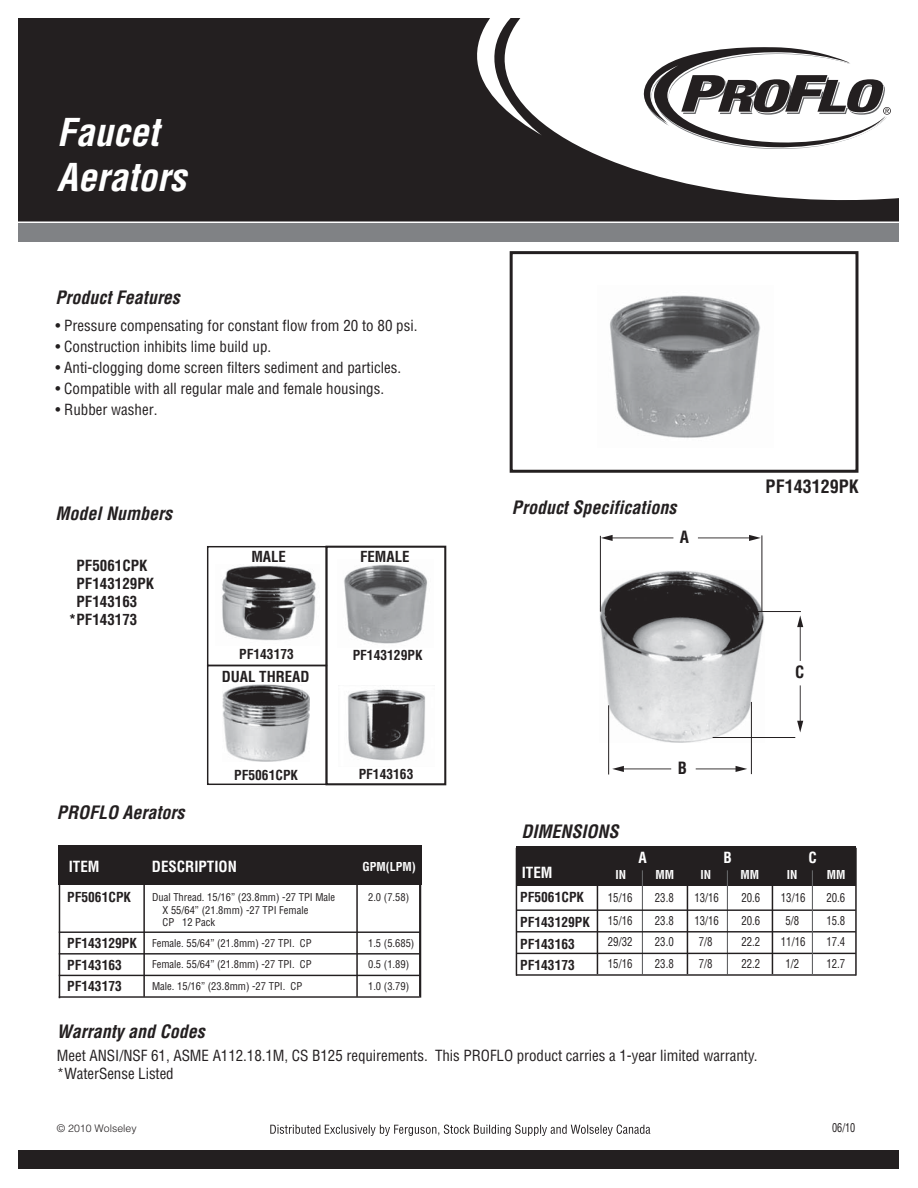
<style>
.page{position:relative;width:918px;height:1188px;background:#fff}
.page>*{position:absolute;margin:0;border:0;box-sizing:border-box;transform-origin:0 0}
.t1{font:italic 700 condensed 37.5px/45px "Helvetica";color:#fff}
.t2{font:italic 700 condensed 18px "Helvetica";color:#231f20}
.t3{font:700 condensed 18px "Helvetica";color:#231f20}
.t4{font:700 condensed 16.5px "Helvetica";color:#221e1f}
.t5{font:condensed 15px/18px "Helvetica";color:#231f20}
.t6{font:700 condensed 15px "Helvetica";color:#231f20}
.t7{font:700 condensed 15px "Helvetica";color:#fff}
.t8{font:700 condensed 14.85px "Helvetica";color:#231f20}
.t9{font:700 condensed 13.5px/24.6px "Helvetica";color:#231f20}
.t10{font:condensed 12px "Helvetica";color:#231f20;scale:.9 1}
.t11{font:700 condensed 12px "Helvetica";color:#fff}
.t12{font:condensed 12px "Helvetica";color:#231f20;scale:.85 1}
.t13{font:condensed 10.5px/12.6px "Helvetica";color:#231f20}
.t14{font:300 10.5px "Helvetica";color:#231f20}
.s1{font-weight:700;font-size:13.5px}
</style>
<div class="page">
<img style="left:221px;top:565px;width:95px;height:76px">
<img style="left:344px;top:564px;width:84px;height:80px">
<svg style="left:18px;top:18px;width:880px;height:204px;fill:#231f20"></svg>
<div style="left:18px;top:1150px;width:880px;height:18px;background:#231f20"></div>
<svg style="left:627px;top:47px;width:264px;height:103px"></svg>
<div style="left:510px;top:251px;width:348px;height:222px;border:3px solid #231f20"></div>
<div style="left:18px;top:224px;width:880px;height:18px;background:#808285"></div>
<svg style="left:270px;top:1125px;width:380px;height:11px"></svg>
<div style="left:59px;top:845px;width:363px;height:40px;background:#231f20"></div>
<hr style="left:59px;top:860px;width:1px;height:138px;background:#231f20">
<hr style="left:143px;top:860px;width:2px;height:137px;background:#231f20">
<hr style="left:356px;top:845px;width:2px;height:152px;background:#231f20">
<hr style="left:356px;top:845px;width:2px;height:40px;background:#fff">
<hr style="left:144px;top:845px;width:1px;height:40px;background:#fff">
<hr style="left:59px;top:931px;width:361px;height:2px;background:#231f20">
<hr style="left:59px;top:953px;width:361px;height:2px;background:#231f20">
<hr style="left:59px;top:975px;width:361px;height:1px;background:#231f20">
<hr style="left:59px;top:996px;width:361px;height:2px;background:#231f20">
<div style="left:517px;top:846px;width:339px;height:40px;background:#231f20"></div>
<hr style="left:420px;top:860px;width:1px;height:138px;background:#231f20">
<hr style="left:419px;top:845px;width:2px;height:151px;background:#231f20">
<hr style="left:687px;top:848px;width:1px;height:126px;background:#231f20">
<hr style="left:687px;top:848px;width:1px;height:38px;background:#fff">
<hr style="left:597px;top:848px;width:1px;height:126px;background:#231f20">
<hr style="left:597px;top:848px;width:1px;height:38px;background:#fff">
<hr style="left:642px;top:870px;width:1px;height:104px;background:#636466">
<hr style="left:772px;top:848px;width:1px;height:126px;background:#231f20">
<hr style="left:772px;top:848px;width:1px;height:38px;background:#fff">
<hr style="left:727px;top:870px;width:1px;height:104px;background:#636466">
<hr style="left:516px;top:909px;width:340px;height:2px;background:#231f20">
<hr style="left:516px;top:931px;width:340px;height:2px;background:#231f20">
<hr style="left:516px;top:953px;width:340px;height:1px;background:#231f20">
<hr style="left:516px;top:974px;width:340px;height:2px;background:#231f20">
<hr style="left:855px;top:848px;width:2px;height:128px;background:#231f20">
<hr style="left:516px;top:848px;width:1px;height:128px;background:#231f20">
<hr style="left:812px;top:870px;width:1px;height:105px;background:#636466">
<svg style="left:797px;top:615px;width:6px;height:46px"></svg>
<svg style="left:797px;top:685px;width:6px;height:47px"></svg>
<img style="left:599px;top:571px;width:165px;height:172px">
<img style="left:223px;top:684px;width:87px;height:78px">
<img style="left:348px;top:689px;width:77px;height:72px">
<img style="left:610px;top:295px;width:151px;height:143px">
<hr style="left:754px;top:611px;width:47px;height:1px;background:#231f20">
<hr style="left:713px;top:737px;width:82px;height:1px;background:#231f20">
<svg style="left:696px;top:766px;width:51px;height:6px"></svg>
<svg style="left:612px;top:766px;width:59px;height:6px"></svg>
<hr style="left:751px;top:702px;width:1px;height:72px;background:#231f20">
<hr style="left:608px;top:705px;width:1px;height:70px;background:#231f20">
<svg style="left:698px;top:535px;width:63px;height:6px"></svg>
<svg style="left:601px;top:535px;width:72px;height:6px"></svg>
<hr style="left:762px;top:535px;width:1px;height:76px;background:#231f20">
<hr style="left:600px;top:536px;width:1px;height:76px;background:#231f20">
<div style="left:207px;top:546px;width:120px;height:120px;border:1px solid #231f20"></div>
<div style="left:325px;top:546px;width:121px;height:239px;border:2px solid #231f20"></div>
<div style="left:207px;top:665px;width:120px;height:120px;border:1px solid #231f20"></div>
<h1 class="t1" style="left:57px;top:113px;width:131px">Faucet<br>Aerators</h1>
<p class="t2" style="left:55px;top:290px;width:126px">Product Features</p>
<p class="t5" style="left:55px;top:318px;width:364px">• Pressure compensating for constant flow from 20 to 80 psi.</p>
<p class="t5" style="left:55px;top:339px;width:217px">• Construction inhibits lime build up.</p>
<p class="t5" style="left:55px;top:360px;width:347px">• Anti-clogging dome screen filters sediment and particles.</p>
<p class="t5" style="left:55px;top:381px;width:330px">• Compatible with all regular male and female housings.</p>
<p class="t5" style="left:55px;top:402px;width:104px">• Rubber washer.</p>
<p class="t2" style="left:55px;top:506px;width:118px">Model Numbers</p>
<p class="t6" style="left:76px;top:560px;width:72px">PF5061CPK</p>
<p class="t6" style="left:76px;top:578px;width:79px">PF143129PK</p>
<p class="t6" style="left:76px;top:596px;width:62px">PF143163</p>
<p class="t6" style="left:69px;top:614px;width:70px">*PF143173</p>
<p class="t2" style="left:57px;top:805px;width:129px">PROFLO Aerators</p>
<p class="t8" style="left:251px;top:551px;width:36px">MALE</p>
<p class="t8" style="left:360px;top:551px;width:51px">FEMALE</p>
<p class="t9" style="left:239px;top:643px;width:56px">PF143173</p>
<p class="t8" style="left:222px;top:671px;width:89px">DUAL THREAD</p>
<p class="t9" style="left:234px;top:764px;width:65px">PF5061CPK</p>
<p class="t9" style="left:353px;top:644px;width:71px">PF143129PK</p>
<p class="t9" style="left:359px;top:762px;width:56px">PF143163</p>
<p class="t7" style="left:69px;top:860px;width:32px">ITEM</p>
<p class="t7" style="left:152px;top:860px;width:87px">DESCRIPTION</p>
<p class="t11" style="left:363px;top:862px;width:55px">GPM(LPM)</p>
<p class="t13" style="left:152px;top:892px;width:185px">Dual Thread. 15/16” (23.8mm) -27 TPI Male</p>
<p class="t13" style="left:368px;top:892px;width:43px">2.0 (7.58)</p>
<p class="t13" style="left:163px;top:905px;width:147px">X 55/64” (21.8mm) -27 TPI Female<br>CP 12 Pack</p>
<p class="t9" style="left:67px;top:886px;width:65px">PF5061CPK</p>
<p class="t13" style="left:67px;top:938px;width:246px"><span class="s1">PF143129PK</span> Female. 55/64” (21.8mm) -27 TPI. CP</p>
<p class="t13" style="left:368px;top:938px;width:48px">1.5 (5.685)</p>
<p class="t9" style="left:67px;top:953px;width:56px">PF143163</p>
<p class="t13" style="left:152px;top:959px;width:161px">Female. 55/64” (21.8mm) -27 TPI. CP</p>
<p class="t13" style="left:368px;top:959px;width:43px">0.5 (1.89)</p>
<p class="t9" style="left:67px;top:975px;width:56px">PF143173</p>
<p class="t13" style="left:152px;top:981px;width:152px">Male. 15/16” (23.8mm) -27 TPI. CP</p>
<p class="t13" style="left:368px;top:981px;width:43px">1.0 (3.79)</p>
<p class="t2" style="left:512px;top:500px;width:166px">Product Specifications</p>
<p class="t4" style="left:680px;top:531px;width:11px">A</p>
<p class="t3" style="left:766px;top:479px;width:95px">PF143129PK</p>
<p class="t4" style="left:795px;top:666px;width:11px">C</p>
<p class="t4" style="left:678px;top:762px;width:11px">B</p>
<p class="t2" style="left:522px;top:824px;width:99px">DIMENSIONS</p>
<p class="t7" style="left:639px;top:851px;width:10px">A</p>
<p class="t7" style="left:724px;top:851px;width:10px">B</p>
<p class="t7" style="left:809px;top:851px;width:10px">C</p>
<p class="t7" style="left:522px;top:866px;width:32px">ITEM</p>
<p class="t11" style="left:616px;top:870px;width:12px">IN</p>
<p class="t11" style="left:656px;top:870px;width:20px">MM</p>
<p class="t11" style="left:701px;top:870px;width:12px">IN</p>
<p class="t11" style="left:741px;top:870px;width:20px">MM</p>
<p class="t11" style="left:787px;top:870px;width:12px">IN</p>
<p class="t11" style="left:827px;top:870px;width:20px">MM</p>
<p class="t9" style="left:520px;top:886px;width:71px">PF5061CPK<br>PF143129PK</p>
<p class="t9" style="left:520px;top:934px;width:56px;line-height:21.6px">PF143163<br>PF143173</p>
<p class="t10" style="left:608px;top:893px;width:29px">15/16</p>
<p class="t10" style="left:655px;top:893px;width:23px">23.8</p>
<p class="t10" style="left:694px;top:893px;width:29px">13/16</p>
<p class="t10" style="left:741px;top:893px;width:23px">20.6</p>
<p class="t10" style="left:781px;top:893px;width:29px">13/16</p>
<p class="t10" style="left:826px;top:893px;width:22px">20.6</p>
<p class="t10" style="left:608px;top:916px;width:29px">15/16</p>
<p class="t10" style="left:655px;top:916px;width:23px">23.8</p>
<p class="t10" style="left:694px;top:916px;width:29px">13/16</p>
<p class="t10" style="left:741px;top:916px;width:23px">20.6</p>
<p class="t10" style="left:785px;top:916px;width:17px">5/8</p>
<p class="t10" style="left:826px;top:916px;width:23px">15.8</p>
<p class="t10" style="left:608px;top:937px;width:29px">29/32</p>
<p class="t10" style="left:655px;top:937px;width:23px">23.0</p>
<p class="t10" style="left:699px;top:937px;width:17px">7/8</p>
<p class="t10" style="left:741px;top:937px;width:23px">22.2</p>
<p class="t10" style="left:781px;top:937px;width:29px">11/16</p>
<p class="t10" style="left:826px;top:937px;width:22px">17.4</p>
<p class="t10" style="left:608px;top:959px;width:29px">15/16</p>
<p class="t10" style="left:655px;top:959px;width:23px">23.8</p>
<p class="t10" style="left:699px;top:959px;width:17px">7/8</p>
<p class="t10" style="left:741px;top:959px;width:23px">22.2</p>
<p class="t10" style="left:785px;top:959px;width:17px">1/2</p>
<p class="t10" style="left:826px;top:959px;width:22px">12.7</p>
<p class="t2" style="left:57px;top:1025px;width:149px">Warranty and Codes</p>
<p class="t5" style="left:57px;top:1048px;width:702px">Meet ANSI/NSF 61, ASME A112.18.1M, CS B125 requirements. This PROFLO product carries a 1-year limited warranty. *WaterSense Listed</p>
<p class="t14" style="left:57px;top:1125px;width:81px">© 2010 Wolseley</p>
<p class="t12" style="left:832px;top:1123px;width:29px">06/10</p>
</div>
